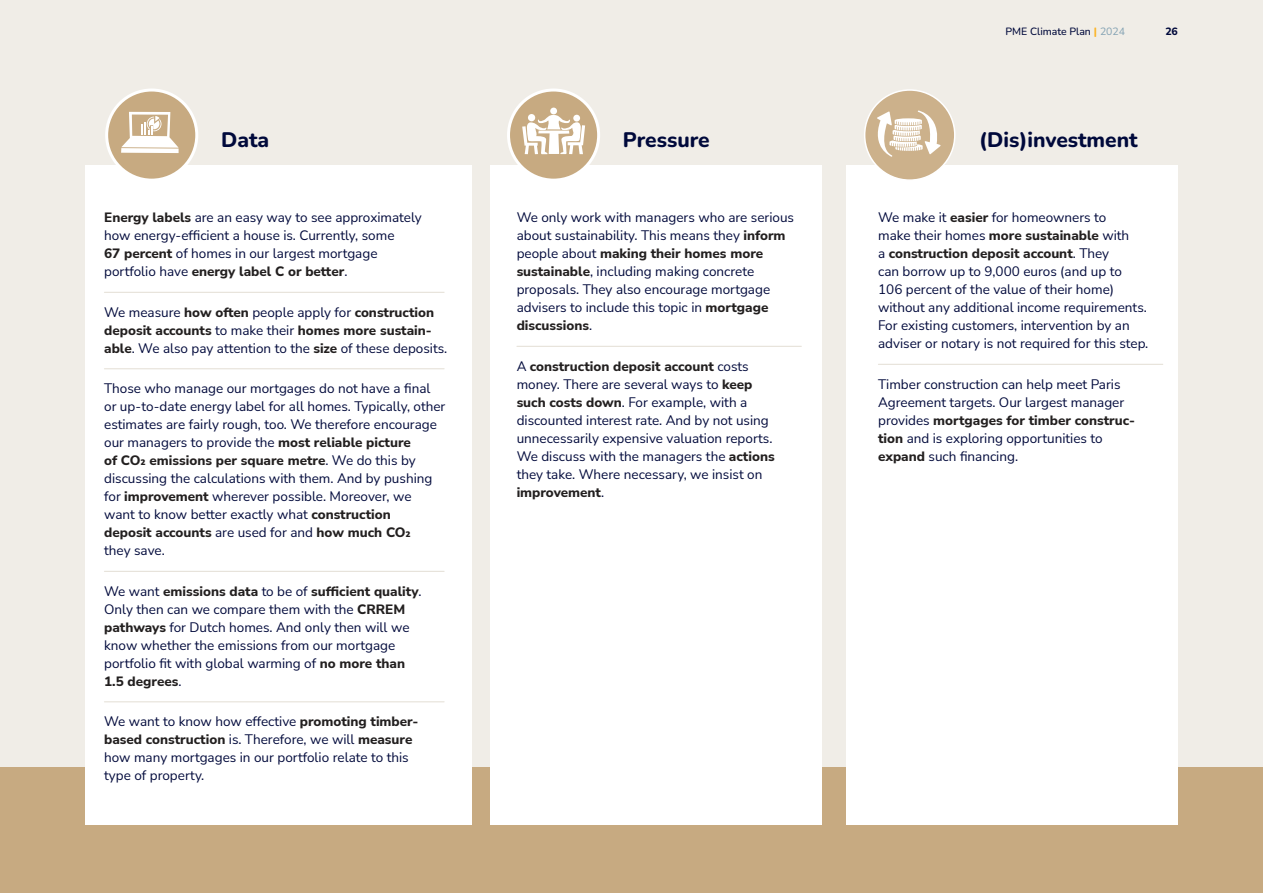
<style>
.page{position:relative;width:1263px;height:893px;background:#f0ede7}
.page>*{position:absolute;margin:0;border:0;box-sizing:border-box;transform-origin:0 0}
.t1{font:800 21px "Nunito";color:#00093b}
.t2{font:13.5px/18px "Nunito Sans";color:#00093b}
.t3{font:500 10.5px "Nunito";color:#00093b}
.t4{font:800 10.5px "Nunito";color:#00093b}
.s1{font-weight:800;color:#fcb322}
.s2{font-weight:400;color:#83a2b3}
.s3{font-weight:800;color:#221f1f}
</style>
<div class="page">
<div style="left:0;top:767px;width:1263px;height:126px;background:#c7aa81"></div>
<div style="left:85px;top:166px;width:387px;height:659px;background:#fff"></div>
<div style="left:490px;top:166px;width:332px;height:659px;background:#fff"></div>
<div style="left:846px;top:166px;width:332px;height:659px;background:#fff"></div>
<hr style="left:517px;top:346px;width:284px;height:1px;background:#e3ded4">
<hr style="left:878px;top:364px;width:285px;height:1px;background:#e3ded4">
<hr style="left:104px;top:292px;width:340px;height:1px;background:#e3ded4">
<hr style="left:104px;top:369px;width:340px;height:1px;background:#e3ded4">
<hr style="left:104px;top:571px;width:340px;height:1px;background:#e3ded4">
<hr style="left:104px;top:702px;width:340px;height:1px;background:#e3ded4">
<div style="left:107px;top:90px;width:90px;height:90px;background:#c7aa81;border-radius:50%"></div>
<div style="left:105px;top:89px;width:93px;height:93px;border:3px solid #fff;border-radius:50%"></div>
<div style="left:865px;top:90px;width:90px;height:90px;background:#ccb18b;border-radius:50%"></div>
<div style="left:864px;top:89px;width:91px;height:92px;border:2px solid #fff;border-radius:50%"></div>
<svg style="left:877px;top:110px;width:63px;height:47px"></svg>
<div style="left:508px;top:90px;width:91px;height:90px;background:#c7aa81;border-radius:50%"></div>
<div style="left:507px;top:89px;width:93px;height:93px;border:3px solid #fff;border-radius:50%"></div>
<div style="left:550px;top:107px;width:7px;height:8px;background:#fff;border-radius:50%"></div>
<svg style="left:522px;top:115px;width:63px;height:39px"></svg>
<svg style="left:121px;top:112px;width:58px;height:41px"></svg>
<p class="t3" style="left:1005px;top:25px;width:121px">PME Climate Plan <span class="s1">|</span> <span class="s2">2024</span></p>
<p class="t4" style="left:1165px;top:27px;width:14px">26</p>
<h1 class="t1" style="left:221px;top:132px;width:50px">Data</h1>
<h1 class="t1" style="left:623px;top:132px;width:88px">Pressure</h1>
<h1 class="t1" style="left:979px;top:132px;width:160px">(Dis)investment</h1>
<p class="t2" style="left:104px;top:208px;width:319px"><span class="s3">Energy labels</span> are an easy way to see approximately how energy-ef昀椀cient a house is. Currently, some<br><span class="s3">67 percent</span> of homes in our largest mortgage portfolio have <span class="s3">energy label C or better</span>.</p>
<p class="t2" style="left:104px;top:302px;width:345px">We measure <span class="s3">how often</span> people apply for <span class="s3">construction deposit accounts</span> to make their <span class="s3">homes more sustain&shy;able</span>. We also pay attention to the <span class="s3">size</span> of these deposits.</p>
<p class="t2" style="left:104px;top:379px;width:343px">Those who manage our mortgages do not have a 昀椀nal or up-to-date energy label for all homes. Typically, other estimates are fairly rough, too. We therefore encourage our managers to provide the <span class="s3">most reliable picture<br>of CO₂ emissions per square metre</span>. We do this by discussing the calculations with them. And by pushing for <span class="s3">improvement</span> wherever possible. Moreover, we want to know better exactly what <span class="s3">construction<br>deposit accounts</span> are used for and <span class="s3">how much CO₂<br></span>they save.</p>
<p class="t2" style="left:104px;top:581px;width:319px">We want <span class="s3">emissions data</span> to be of <span class="s3">suf昀椀cient quality</span>.<br>Only then can we compare them with the <span class="s3">CRREM pathways</span> for Dutch homes. And only then will we know whether the emissions from our mortgage portfolio 昀椀t with global warming of <span class="s3">no more than 1.5 degrees</span>.</p>
<p class="t2" style="left:104px;top:712px;width:316px">We want to know how effective <span class="s3">promoting timber&shy;based construction</span> is. Therefore, we will <span class="s3">measure </span>how many mortgages in our portfolio relate to this type of property.</p>
<p class="t2" style="left:517px;top:208px;width:279px">We only work with managers who are serious about sustainability. This means they <span class="s3">inform </span>people about <span class="s3">making their homes more sustainable</span>, including making concrete proposals. They also encourage mortgage advisers to include this topic in <span class="s3">mortgage discussions</span>.</p>
<p class="t2" style="left:517px;top:358px;width:259px">A <span class="s3">construction deposit account</span> costs money. There are several ways to <span class="s3">keep such costs down</span>. For example, with a discounted interest rate. And by not using unnecessarily expensive valuation reports.<br>We discuss with the managers the <span class="s3">actions </span>they take. Where necessary, we insist on <span class="s3">improvement</span>.</p>
<p class="t2" style="left:878px;top:208px;width:272px">We make it <span class="s3">easier</span> for homeowners to<br>make their homes <span class="s3">more sustainable</span> with<br>a <span class="s3">construction deposit account</span>. They<br>can borrow up to 9,000 euros (and up to 106 percent of the value of their home) without any additional income requirements.<br>For existing customers, intervention by an adviser or notary is not required for this step.</p>
<p class="t2" style="left:878px;top:374px;width:258px">Timber construction can help meet Paris Agreement targets. Our largest manager provides <span class="s3">mortgages for timber construc&shy;tion</span> and is exploring opportunities to <span class="s3">expand</span> such 昀椀nancing.</p>
</div>
